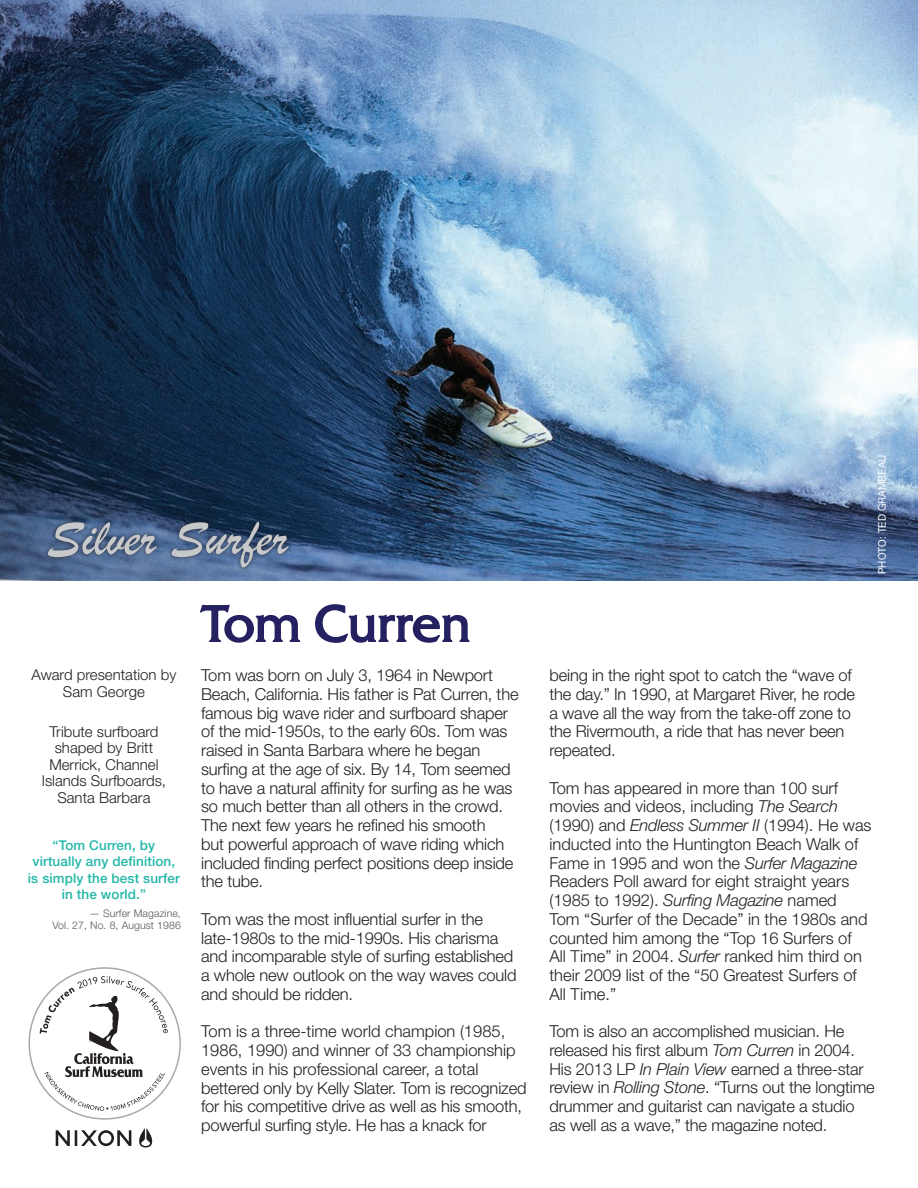
<style>
.page{position:relative;width:918px;height:1188px;background:#fff}
.page>*{position:absolute;margin:0;border:0;box-sizing:border-box;transform-origin:0 0}
.t1{font:54px "Brush Script";color:#c7c8ca}
.t2{font:51px "Friz Qua";letter-spacing:-.01em;color:#252161}
.t3{font:300 16.5px/18.8px "Helvetica Neue LT";letter-spacing:-.01em;color:#231f20}
.t4{font:300 15px/16.5px "Helvetica Neue LT";color:#231f20;text-align:center}
.t5{font:500 13.5px/16.5px "Helvetica Neue LT";letter-spacing:.01em;color:#22b7a8;text-align:center}
.t6{font:300 10.5px/12px "Helvetica Neue LT";letter-spacing:.01em;color:#57585a;text-align:right}
.t7{font:10.5px "Helvetica Neue LT";letter-spacing:.01em;color:#fff;scale:.95 1}
.s1{font-style:italic}
</style>
<div class="page">
<img style="left:0;top:0;width:918px;height:580px">
<svg style="left:200px;top:604px;width:101px;height:39px"></svg>
<svg style="left:315px;top:604px;width:155px;height:39px"></svg>
<div style="left:43px;top:517px;width:250px;height:55px;background:#231f20;opacity:.75"></div>
<svg style="left:40px;top:976px;width:128px;height:135px"></svg>
<svg style="left:56px;top:1128px;width:96px;height:20px"></svg>
<h1 class="t1" style="left:47px;top:502px;width:242px">Silver Surfer</h1>
<p class="t4" style="left:32px;top:666px;width:146px">Award presentation by<br>Sam George</p>
<p class="t4" style="left:42px;top:723px;width:126px">Tribute surfboard shaped by Britt<br>Merrick, Channel<br>Islands Surfboards,<br>Santa Barbara</p>
<p class="t5" style="left:28px;top:837px;width:154px">“Tom Curren, by virtually any definition, is simply the best surfer in the world.”</p>
<p class="t6" style="left:52px;top:907px;width:130px">— Surfer Magazine,<br>Vol. 27, No. 8, August 1986</p>
<h2 class="t2" style="left:201px;top:592px;width:271px">Tom Curren</h2>
<p class="t3" style="left:201px;top:666px;width:319px">Tom was born on July 3, 1964 in Newport Beach, California. His father is Pat Curren, the famous big wave rider and surfboard shaper of the mid-1950s, to the early 60s. Tom was raised in Santa Barbara where he began surfing at the age of six. By 14, Tom seemed to have a natural affinity for surfing as he was so much better than all others in the crowd.<br>The next few years he refined his smooth<br>but powerful approach of wave riding which included finding perfect positions deep inside the tube.</p>
<p class="t3" style="left:201px;top:909px;width:317px">Tom was the most influential surfer in the late-1980s to the mid-1990s. His charisma and incomparable style of surfing established a whole new outlook on the way waves could and should be ridden.</p>
<p class="t3" style="left:201px;top:1022px;width:327px">Tom is a three-time world champion (1985, 1986, 1990) and winner of 33 championship events in his professional career, a total bettered only by Kelly Slater. Tom is recognized for his competitive drive as well as his smooth, powerful surfing style. He has a knack for</p>
<p class="t7" style="left:876px;top:574px;width:127px;rotate:-90deg">PHOTO: TED GRAMBEAU</p>
<p class="t3" style="left:549px;top:666px;width:307px">being in the right spot to catch the “wave of the day.” In 1990, at Margaret River, he rode a wave all the way from the take-off zone to the Rivermouth, a ride that has never been repeated.</p>
<p class="t3" style="left:549px;top:778px;width:324px">Tom has appeared in more than 100 surf movies and videos, including <span class="s1">The Search </span>(1990) and <span class="s1">Endless Summer II</span> (1994). He was inducted into the Huntington Beach Walk of Fame in 1995 and won the <span class="s1">Surfer Magazine </span>Readers Poll award for eight straight years (1985 to 1992). <span class="s1">Surfing Magazine</span> named<br>Tom “Surfer of the Decade” in the 1980s and counted him among the “Top 16 Surfers of All Time” in 2004. <span class="s1">Surfer</span> ranked him third on their 2009 list of the “50 Greatest Surfers of All Time.”</p>
<p class="t3" style="left:549px;top:1022px;width:327px">Tom is also an accomplished musician. He released his first album <span class="s1">Tom Curren</span> in 2004.<br>His 2013 LP <span class="s1">In Plain View</span> earned a three-star review in <span class="s1">Rolling Stone</span>. “Turns out the longtime drummer and guitarist can navigate a studio as well as a wave,” the magazine noted.</p>
</div>
